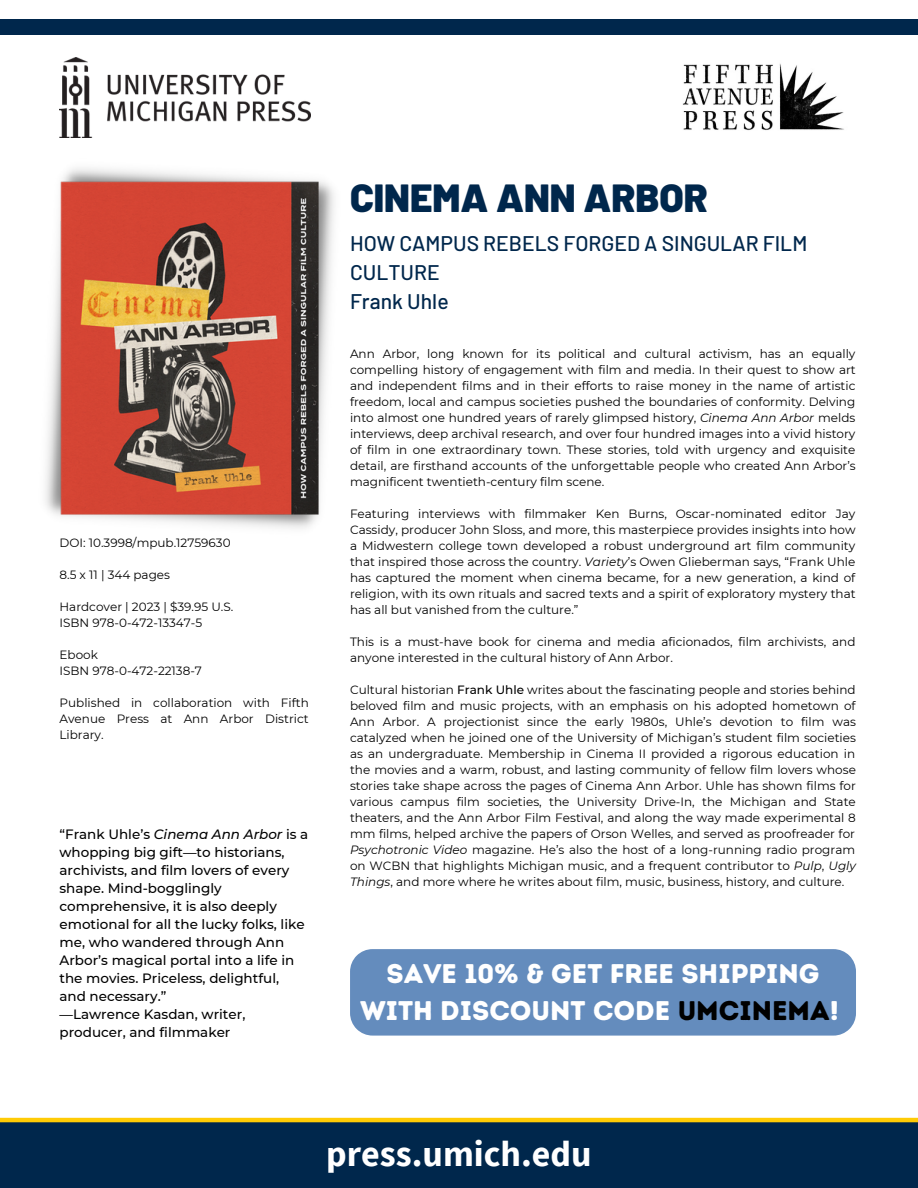
<style>
.page{position:relative;width:918px;height:1188px;background:#fff}
.page>*{position:absolute;margin:0;border:0;box-sizing:border-box;transform-origin:0 0}
.t1{font:900 39.15px "Barlow";color:#00274c}
.t2{font:700 36px "Source Sans Pro";color:#fff}
.t3{font:27px/37.2px "Intro Rust Base";color:#fff;text-align:center}
.t4{font:500 21.15px/29.2px "Barlow";color:#00274c}
.t5{font:500 13.5px/18px "Montserrat";color:#000}
.t6{font:12px/16px "Montserrat";color:#000;text-align:justify}
.s1{font-style:italic}
.s2{font-weight:500}
.s3{color:#000}
</style>
<div class="page">
<div style="left:0;top:19px;width:918px;height:16px;background:#00274c"></div>
<img style="left:60px;top:58px;width:250px;height:80px">
<div style="left:0;top:1122px;width:918px;height:66px;background:#00274c"></div>
<div style="left:350px;top:949px;width:506px;height:87px;background:#648cbd"></div>
<hr style="left:0;top:1118px;width:918px;height:4px;background:#ffcb05">
<img style="left:45px;top:168px;width:289px;height:361px">
<img style="left:682px;top:63px;width:162px;height:68px">
<p class="t6" style="left:60px;top:535px;width:173px">DOI: 10.3998/mpub.12759630</p>
<p class="t6" style="left:60px;top:567px;width:112px">8.5 x 11 | 344 pages</p>
<p class="t6" style="left:60px;top:599px;width:175px">Hardcover | 2023 | $39.95 U.S.<br>ISBN 978-0-472-13347-5</p>
<p class="t6" style="left:60px;top:647px;width:144px">Ebook<br>ISBN 978-0-472-22138-7</p>
<p class="t6" style="left:60px;top:695px;width:251px">Published in collaboration with Fifth Avenue Press at Ann Arbor District Library.</p>
<p class="t5" style="left:60px;top:825px;width:250px">“Frank Uhle’s <span class="s1">Cinema Ann Arbor</span> is a whopping big gift—to historians, archivists, and film lovers of every shape. Mind-bogglingly comprehensive, it is also deeply emotional for all the lucky folks, like me, who wandered through Ann<br>Arbor’s magical portal into a life in the movies. Priceless, delightful, and necessary.”<br>—Lawrence Kasdan, writer, producer, and filmmaker</p>
<h1 class="t1" style="left:350px;top:173px;width:360px">CINEMA ANN ARBOR</h1>
<h3 class="t4" style="left:350px;top:228px;width:459px">HOW CAMPUS REBELS FORGED A SINGULAR FILM<br>CULTURE<br>Frank Uhle</h3>
<p class="t6" style="left:350px;top:346px;width:507px">Ann Arbor, long known for its political and cultural activism, has an equally compelling history of engagement with film and media. In their quest to show art and independent films and in their efforts to raise money in the name of artistic freedom, local and campus societies pushed the boundaries of conformity. Delving into almost one hundred years of rarely glimpsed history, <span class="s1">Cinema Ann Arbor</span> melds interviews, deep archival research, and over four hundred images into a vivid history of film in one extraordinary town. These stories, told with urgency and exquisite detail, are firsthand accounts of the unforgettable people who created Ann Arbor’s magnificent twentieth-century film scene.</p>
<p class="t6" style="left:350px;top:506px;width:507px">Featuring interviews with filmmaker Ken Burns, Oscar-nominated editor Jay Cassidy, producer John Sloss, and more, this masterpiece provides insights into how a Midwestern college town developed a robust underground art film community that inspired those across the country. <span class="s1">Variety</span>’s Owen Glieberman says, “Frank Uhle has captured the moment when cinema became, for a new generation, a kind of religion, with its own rituals and sacred texts and a spirit of exploratory mystery that has all but vanished from the culture.”</p>
<p class="t6" style="left:350px;top:634px;width:507px">This is a must-have book for cinema and media aficionados, film archivists, and anyone interested in the cultural history of Ann Arbor.</p>
<p class="t6" style="left:350px;top:682px;width:507px">Cultural historian <span class="s2">Frank Uhle</span> writes about the fascinating people and stories behind beloved film and music projects, with an emphasis on his adopted hometown of Ann Arbor. A projectionist since the early 1980s, Uhle’s devotion to film was catalyzed when he joined one of the University of Michigan’s student film societies as an undergraduate. Membership in Cinema II provided a rigorous education in the movies and a warm, robust, and lasting community of fellow film lovers whose stories take shape across the pages of Cinema Ann Arbor. Uhle has shown films for various campus film societies, the University Drive-In, the Michigan and State theaters, and the Ann Arbor Film Festival, and along the way made experimental 8 mm films, helped archive the papers of Orson Welles, and served as proofreader for <span class="s1">Psychotronic Video</span> magazine. He’s also the host of a long-running radio program on WCBN that highlights Michigan music, and a frequent contributor to <span class="s1">Pulp</span>, <span class="s1">Ugly Things</span>, and more where he writes about film, music, business, history, and culture.</p>
<h3 class="t3" style="left:360px;top:955px;width:480px">SAVE 10% &amp; GET FREE SHIPPING<br>WITH DISCOUNT CODE <span class="s3">UMCINEMA</span>!</h3>
<h2 class="t2" style="left:326px;top:1130px;width:267px">press.umich.edu</h2>
</div>
